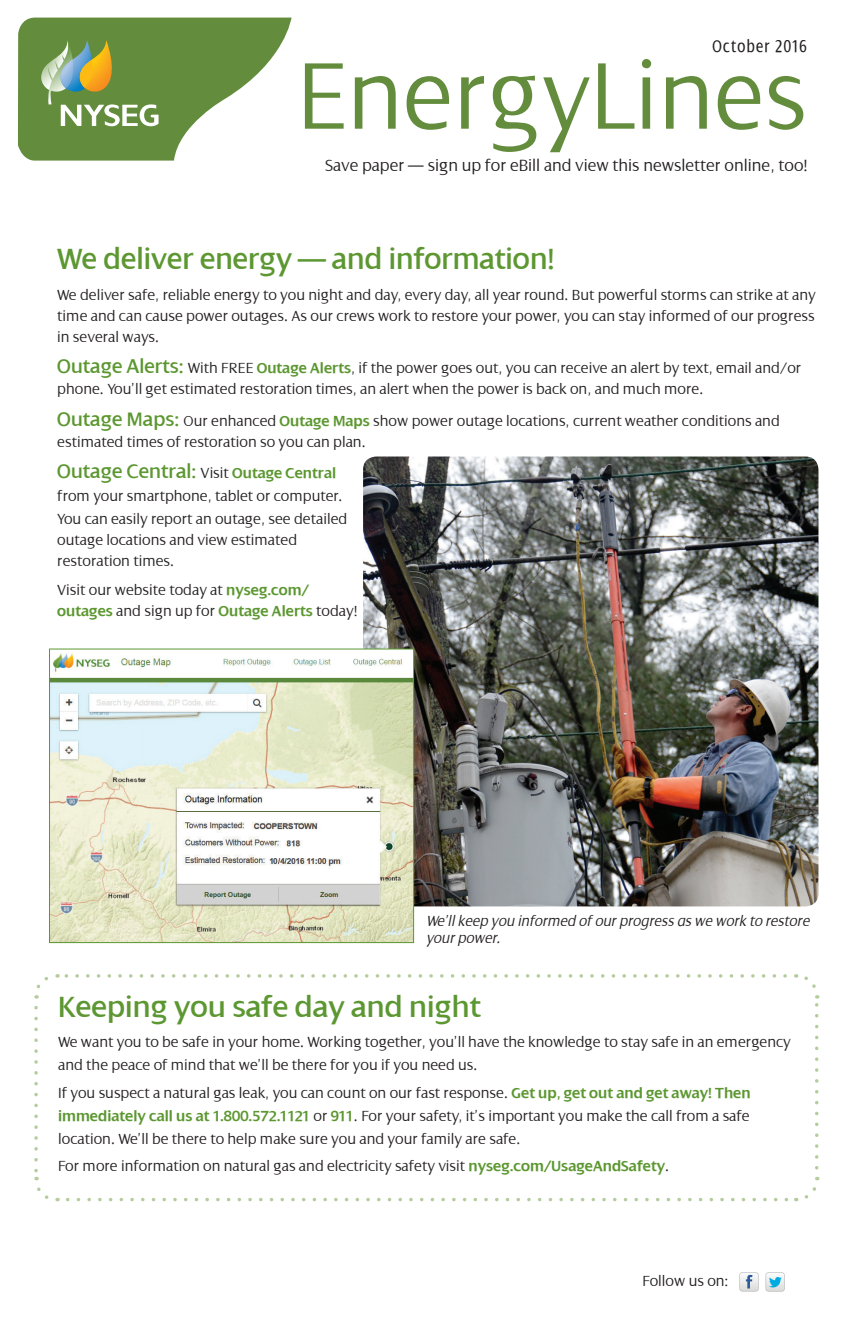
<style>
.page{position:relative;width:851px;height:1339px;background:#fff}
.page>*{position:absolute;margin:0;border:0;box-sizing:border-box;transform-origin:0 0}
.t1{font:300 102.02px "Dialog";color:#638d3d}
.t2{font:31.5px "Dialog";color:#5c9731}
.t3{font:21px "Dialog";color:#5c9731}
.t4{font:condensed 18.38px "Dialog";letter-spacing:.07em;color:#231f20}
.t5{font:300 17.5px "Dialog";color:#231f20}
.t6{font:300 15.75px/21px "Dialog";color:#231f20}
.t7{font:italic 300 15.75px/17.5px "Dialog";color:#231f20}
.s1{font-weight:400;font-size:21px;color:#5c9731}
.s2{font-weight:600;color:#5c9731}
.s3{font-weight:300;font-size:15.75px;color:#231f20}
.s4{font-weight:600;font-size:15.75px}
</style>
<div class="page">
<svg style="left:18px;top:17px;width:273px;height:144px"></svg>
<svg style="left:739px;top:1272px;width:19px;height:19px"></svg>
<svg style="left:765px;top:1272px;width:19px;height:19px"></svg>
<img style="left:363px;top:456px;width:455px;height:450px">
<img style="left:51px;top:651px;width:361px;height:290px">
<div style="left:49px;top:649px;width:365px;height:294px;border:1px solid #5c9731"></div>
<svg style="left:34px;top:977px;width:14px;height:21px"></svg>
<svg style="left:34px;top:1007px;width:24px;height:195px"></svg>
<svg style="left:68px;top:1177px;width:752px;height:24px"></svg>
<svg style="left:795px;top:974px;width:23px;height:194px"></svg>
<svg style="left:57px;top:974px;width:728px;height:3px"></svg>
<p class="t4" style="left:712px;top:36px;width:96px">October 2016</p>
<h1 class="t1" style="left:297px;top:40px;width:511px">EnergyLines</h1>
<p class="t5" style="left:325px;top:156px;width:484px">Save paper — sign up for eBill and view this newsletter online, too!</p>
<h2 class="t2" style="left:57px;top:242px;width:499px">We deliver energy — and information!</h2>
<p class="t6" style="left:57px;top:284px;width:759px;text-align:justify">We deliver safe, reliable energy to you night and day, every day, all year round. But powerful storms can strike at any time and can cause power outages. As our crews work to restore your power, you can stay informed of our progress in several ways.</p>
<p class="t6" style="left:57px;top:358px;width:745px"><span class="s1">Outage Alerts:</span> With FREE <span class="s2">Outage Alerts</span>, if the power goes out, you can receive an alert by text, email and/or phone. You’ll get estimated restoration times, an alert when the power is back on, and much more.</p>
<p class="t6" style="left:57px;top:410px;width:724px"><span class="s1">Outage Maps:</span> Our enhanced <span class="s2">Outage Maps</span> show power outage locations, current weather conditions and estimated times of restoration so you can plan.</p>
<h3 class="t3" style="left:57px;top:460px;width:280px">Outage Central: <span class="s3">Visit</span> <span class="s4">Outage Central</span></h3>
<p class="t6" style="left:57px;top:485px;width:291px;line-height:22.8px">from your smartphone, tablet or computer.<br>You can easily report an outage, see detailed</p>
<p class="t6" style="left:57px;top:529px;width:241px">outage locations and view estimated restoration times.</p>
<p class="t6" style="left:57px;top:579px;width:302px">Visit our website today at <span class="s2">nyseg.com/ outages</span> and sign up for <span class="s2">Outage Alerts</span> today!</p>
<p class="t7" style="left:426px;top:912px;width:385px">We’ll keep you informed of our progress as we work to restore your power.</p>
<h2 class="t2" style="left:58px;top:990px;width:424px">Keeping you safe day and night</h2>
<p class="t6" style="left:58px;top:1031px;width:734px;line-height:22.8px">We want you to be safe in your home. Working together, you’ll have the knowledge to stay safe in an emergency and the peace of mind that we’ll be there for you if you need us.</p>
<p class="t6" style="left:58px;top:1081px;width:694px;line-height:22.8px;text-align:justify">If you suspect a natural gas leak, you can count on our fast response. <span class="s2">Get up, get out and get away! Then immediately call us at 1.800.572.1121</span> or <span class="s2">911</span>. For your safety, it’s important you make the call from a safe location. We’ll be there to help make sure you and your family are safe.</p>
<p class="t6" style="left:58px;top:1156px;width:612px">For more information on natural gas and electricity safety visit <span class="s2">nyseg.com/UsageAndSafety</span>.</p>
<p class="t6" style="left:642px;top:1270px;width:88px">Follow us on:</p>
</div>
